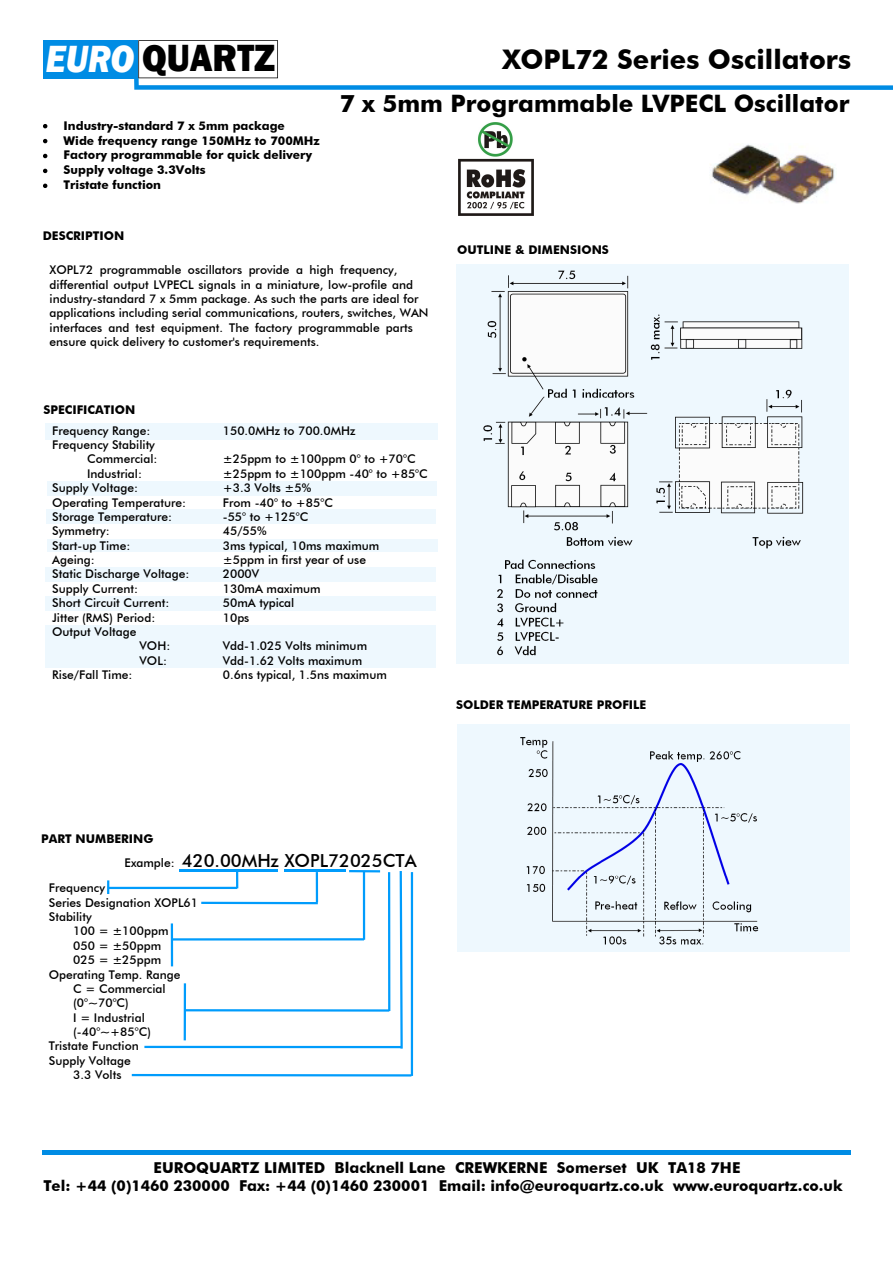
<style>
.page{position:relative;width:893px;height:1263px;background:#fff}
.page>*{position:absolute;margin:0;border:0;box-sizing:border-box;transform-origin:0 0}
.t1{font:800 39px "Franklin Gothic";color:#000;scale:.92 1}
.t2{font:700 27px "Futura BT";color:#000}
.t3{font:700 24px "Futura BT";color:#000}
.t4{font:500 18px "Futura BT";color:#000}
.t5{font:700 15px/18px "Futura BT";color:#000;text-align:center}
.t6{font:500 12px/14.4px "Futura BT";color:#000}
.t7{font:700 12px/14.9px "Futura BT";color:#000}
.s1{font-style:italic;color:#fff}
.s2{font-size:12px}
</style>
<div class="page">
<div style="left:43px;top:40px;width:95px;height:38px;background:#008ce4"></div>
<svg style="left:134px;top:40px;width:759px;height:50px"></svg>
<hr style="left:43px;top:1150px;width:808px;height:4px;background:#008ce4">
<div style="left:46px;top:625px;width:390px;height:42px;background:#eef8fe"></div>
<div style="left:46px;top:596px;width:390px;height:15px;background:#eef8fe"></div>
<div style="left:48px;top:481px;width:389px;height:15px;background:#eef8fe"></div>
<div style="left:46px;top:509px;width:389px;height:15px;background:#eef8fe"></div>
<svg style="left:43px;top:124px;width:4px;height:4px"></svg>
<svg style="left:43px;top:139px;width:4px;height:4px"></svg>
<svg style="left:43px;top:154px;width:4px;height:4px"></svg>
<svg style="left:43px;top:169px;width:4px;height:4px"></svg>
<svg style="left:43px;top:184px;width:4px;height:4px"></svg>
<div style="left:456px;top:264px;width:393px;height:400px;background:#eef8fe"></div>
<div style="left:47px;top:539px;width:390px;height:12px;background:#eef8fe"></div>
<div style="left:45px;top:423px;width:393px;height:17px;background:#eef8fe"></div>
<div style="left:46px;top:567px;width:390px;height:14px;background:#eef8fe"></div>
<hr style="left:349px;top:870px;width:31px;height:2px;background:#009cfc">
<hr style="left:132px;top:1074px;width:279px;height:2px;background:#009cfc">
<hr style="left:411px;top:872px;width:2px;height:204px;background:#009cfc">
<hr style="left:179px;top:870px;width:98px;height:2px;background:#009cfc">
<svg style="left:107px;top:880px;width:2px;height:14px"></svg>
<hr style="left:108px;top:887px;width:129px;height:2px;background:#009cfc">
<svg style="left:236px;top:872px;width:2px;height:16px"></svg>
<hr style="left:284px;top:870px;width:61px;height:2px;background:#009cfc">
<hr style="left:316px;top:872px;width:2px;height:30px;background:#009cfc">
<hr style="left:201px;top:902px;width:117px;height:2px;background:#009cfc">
<hr style="left:173px;top:938px;width:191px;height:2px;background:#009cfc">
<hr style="left:171px;top:923px;width:2px;height:43px;background:#009cfc">
<hr style="left:185px;top:1009px;width:204px;height:3px;background:#009cfc">
<hr style="left:144px;top:1046px;width:257px;height:2px;background:#009cfc">
<hr style="left:363px;top:871px;width:2px;height:69px;background:#009cfc">
<hr style="left:388px;top:872px;width:2px;height:139px;background:#009cfc">
<hr style="left:184px;top:983px;width:2px;height:57px;background:#009cfc">
<svg style="left:400px;top:871px;width:3px;height:178px"></svg>
<div style="left:458px;top:724px;width:392px;height:228px;background:#eef8fe"></div>
<img style="left:520px;top:737px;width:239px;height:208px">
<img style="left:459px;top:123px;width:74px;height:93px">
<img style="left:483px;top:270px;width:321px;height:386px">
<img style="left:711px;top:144px;width:124px;height:60px">
<h1 class="t1" style="left:46px;top:44px;width:251px"><span class="s1">EURO</span> QUARTZ</h1>
<p class="t7" style="left:64px;top:119px;width:258px">Industry-standard 7 x 5mm package<br>Wide frequency range 150MHz to 700MHz<br>Factory programmable for quick delivery<br>Supply voltage 3.3Volts<br>Tristate function</p>
<p class="t7" style="left:43px;top:229px;width:83px">DESCRIPTION</p>
<h2 class="t2" style="left:502px;top:49px;width:350px">XOPL72 Series Oscillators</h2>
<h3 class="t3" style="left:340px;top:93px;width:511px">7 x 5mm Programmable LVPECL Oscillator</h3>
<p class="t7" style="left:457px;top:244px;width:153px">OUTLINE &amp; DIMENSIONS</p>
<p class="t6" style="left:50px;top:264px;width:381px">XOPL72 programmable oscillators provide a high frequency, differential output LVPECL signals in a miniature, low-profile and industry-standard 7 x 5mm package. As such the parts are ideal for applications including serial communications, routers, switches, WAN interfaces and test equipment. The factory programmable parts ensure quick delivery to customer's requirements.</p>
<p class="t7" style="left:43px;top:404px;width:93px">SPECIFICATION</p>
<p class="t6" style="left:52px;top:424px;width:100px">Frequency Range:</p>
<p class="t6" style="left:223px;top:424px;width:134px">150.0MHz to 700.0MHz</p>
<p class="t6" style="left:52px;top:439px;width:107px;text-align:right">Frequency Stability<br>Commercial:</p>
<p class="t6" style="left:223px;top:453px;width:194px">±25ppm to ±100ppm 0° to +70°C</p>
<p class="t6" style="left:87px;top:467px;width:56px">Industrial:</p>
<p class="t6" style="left:223px;top:467px;width:207px">±25ppm to ±100ppm -40° to +85°C</p>
<p class="t6" style="left:52px;top:482px;width:87px">Supply Voltage:</p>
<p class="t6" style="left:223px;top:482px;width:90px">+3.3 Volts ±5%</p>
<p class="t6" style="left:52px;top:496px;width:135px">Operating Temperature:</p>
<p class="t6" style="left:223px;top:496px;width:112px">From -40° to +85°C</p>
<p class="t6" style="left:52px;top:511px;width:122px">Storage Temperature:</p>
<p class="t6" style="left:223px;top:511px;width:87px">-55° to +125°C</p>
<p class="t6" style="left:52px;top:525px;width:59px">Symmetry:</p>
<p class="t6" style="left:223px;top:525px;width:45px">45/55%</p>
<p class="t6" style="left:52px;top:539px;width:80px">Start-up Time:</p>
<p class="t6" style="left:223px;top:539px;width:158px">3ms typical, 10ms maximum</p>
<p class="t6" style="left:52px;top:554px;width:44px">Ageing:</p>
<p class="t6" style="left:223px;top:554px;width:145px">±5ppm in first year of use</p>
<p class="t6" style="left:52px;top:568px;width:139px">Static Discharge Voltage:</p>
<p class="t6" style="left:223px;top:568px;width:38px">2000V</p>
<p class="t6" style="left:52px;top:582px;width:87px">Supply Current:</p>
<p class="t6" style="left:223px;top:582px;width:99px">130mA maximum</p>
<p class="t6" style="left:52px;top:597px;width:119px">Short Circuit Current:</p>
<p class="t6" style="left:223px;top:597px;width:73px">50mA typical</p>
<p class="t6" style="left:52px;top:611px;width:105px">Jitter (RMS) Period:</p>
<p class="t6" style="left:223px;top:611px;width:28px">10ps</p>
<p class="t6" style="left:52px;top:625px;width:86px">Output Voltage</p>
<p class="t6" style="left:140px;top:640px;width:32px">VOH:</p>
<p class="t6" style="left:223px;top:640px;width:146px">Vdd-1.025 Volts minimum</p>
<p class="t6" style="left:140px;top:654px;width:29px">VOL:</p>
<p class="t6" style="left:223px;top:654px;width:141px">Vdd-1.62 Volts maximum</p>
<p class="t6" style="left:52px;top:669px;width:82px">Rise/Fall Time:</p>
<p class="t6" style="left:223px;top:669px;width:166px">0.6ns typical, 1.5ns maximum</p>
<p class="t7" style="left:456px;top:699px;width:192px">SOLDER TEMPERATURE PROFILE</p>
<p class="t7" style="left:41px;top:833px;width:114px">PART NUMBERING</p>
<h3 class="t4" style="left:125px;top:853px;width:294px"><span class="s2">Example:</span> 420.00MHz XOPL72025CTA</h3>
<p class="t6" style="left:49px;top:882px;width:58px">Frequency</p>
<p class="t6" style="left:49px;top:896px;width:151px">Series Designation XOPL61</p>
<p class="t6" style="left:49px;top:911px;width:44px">Stability</p>
<p class="t6" style="left:73px;top:925px;width:97px">100 = ±100ppm</p>
<p class="t6" style="left:73px;top:939px;width:89px">050 = ±50ppm</p>
<p class="t6" style="left:73px;top:954px;width:89px">025 = ±25ppm</p>
<p class="t6" style="left:49px;top:968px;width:133px">Operating Temp. Range</p>
<p class="t6" style="left:73px;top:982px;width:94px">C = Commercial</p>
<p class="t6" style="left:73px;top:997px;width:57px">(0°~70°C)</p>
<p class="t6" style="left:73px;top:1011px;width:73px">I = Industrial</p>
<p class="t6" style="left:73px;top:1026px;width:79px">(-40°~+85°C)</p>
<p class="t6" style="left:49px;top:1040px;width:92px">Tristate Function</p>
<p class="t6" style="left:49px;top:1054px;width:83px">Supply Voltage</p>
<p class="t6" style="left:73px;top:1069px;width:50px">3.3 Volts</p>
<p class="t5" style="left:43px;top:1160px;width:801px">EUROQUARTZ LIMITED Blacknell Lane CREWKERNE Somerset UK TA18 7HE<br>Tel: +44 (0)1460 230000 Fax: +44 (0)1460 230001 Email: info@euroquartz.co.uk www.euroquartz.co.uk</p>
</div>
